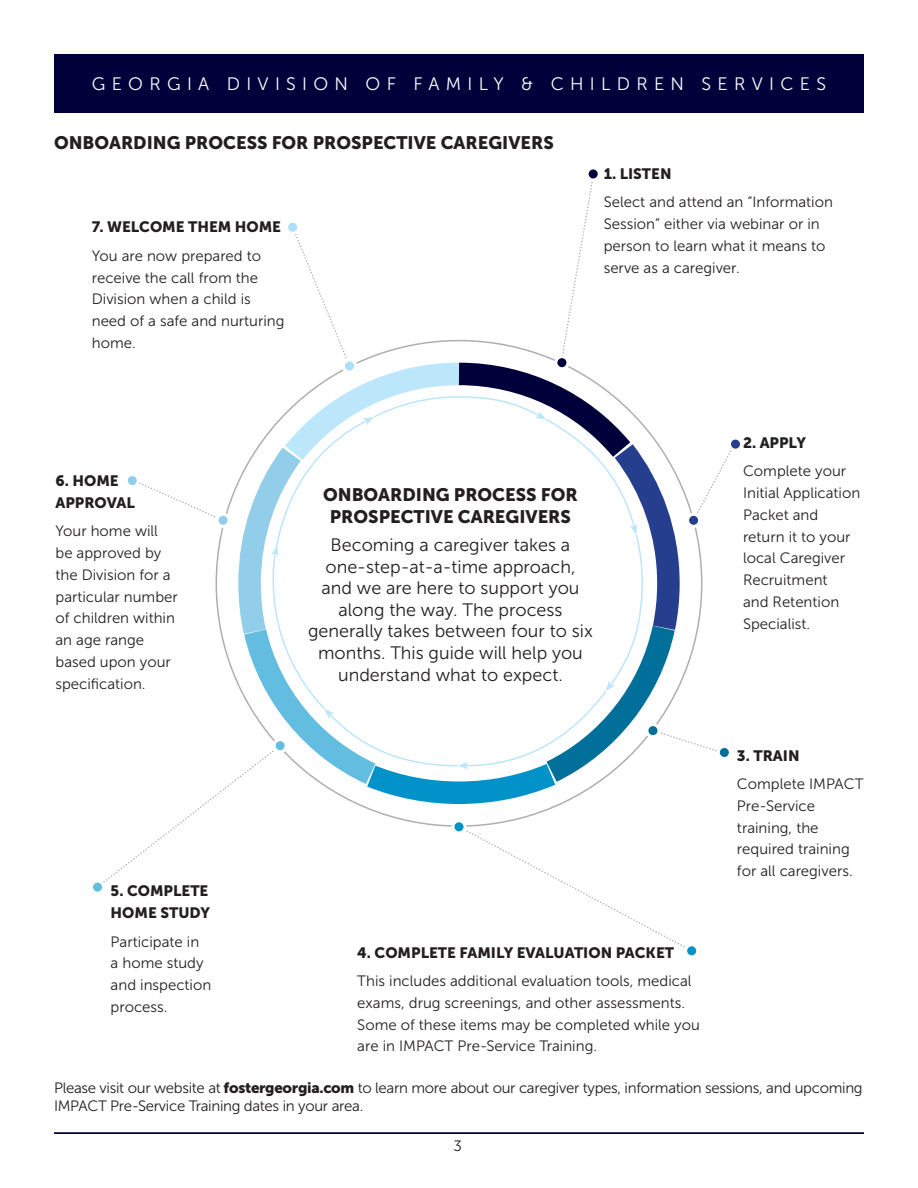
<style>
.page{position:relative;width:918px;height:1188px;background:#fff}
.page>*{position:absolute;margin:0;border:0;box-sizing:border-box;transform-origin:0 0}
.t1{font:18px/21.6px "Museo Sans 300";color:#231f20;text-align:center}
.t2{font:18px/21.6px "Museo Sans 900";color:#231f20;text-align:center}
.t3{font:18px "Museo Sans 300";letter-spacing:.35em;color:#fff}
.t4{font:15px/21.8px "Museo Sans 300";color:#231f20}
.t5{font:15px/18px "Museo Sans 300";letter-spacing:-.02em;color:#231f20}
.t6{font:15px/21.8px "Museo Sans 900";color:#231f20}
.s1{font-family:"Museo Sans 900"}
</style>
<div class="page">
<hr style="left:54px;top:1132px;width:810px;height:2px;background:#00003b">
<div style="left:54px;top:54px;width:810px;height:58px;background:#00003b"></div>
<div style="left:587px;top:168px;width:12px;height:12px;background:#00003b;border-radius:50%"></div>
<div style="left:586px;top:166px;width:15px;height:16px;border:3px solid #fff;border-radius:50%"></div>
<div style="left:729px;top:438px;width:13px;height:12px;background:#253f8e;border-radius:50%"></div>
<div style="left:728px;top:437px;width:15px;height:15px;border:3px solid #fff;border-radius:50%"></div>
<div style="left:686px;top:945px;width:12px;height:12px;background:#0092c8;border-radius:50%"></div>
<div style="left:684px;top:943px;width:15px;height:15px;border:3px solid #fff;border-radius:50%"></div>
<div style="left:91px;top:881px;width:13px;height:12px;background:#62bde0;border-radius:50%"></div>
<div style="left:90px;top:880px;width:15px;height:15px;border:3px solid #fff;border-radius:50%"></div>
<svg style="left:97px;top:175px;width:639px;height:777px"></svg>
<p class="t3" style="left:92px;top:74px;width:736px">GEORGIA DIVISION OF FAMILY &amp; CHILDREN SERVICES</p>
<p class="t2" style="left:54px;top:131px;width:501px">ONBOARDING PROCESS FOR PROSPECTIVE CAREGIVERS</p>
<p class="t6" style="left:92px;top:216px;width:191px">7. WELCOME THEM HOME</p>
<p class="t4" style="left:92px;top:245px;width:194px">You are now prepared to receive the call from the<br>Division when a child is need of a safe and nurturing home.</p>
<p class="t6" style="left:604px;top:163px;width:69px">1. LISTEN</p>
<p class="t4" style="left:604px;top:191px;width:231px">Select and attend an “Information<br>Session” either via webinar or in person to learn what it means to serve as a caregiver.</p>
<p class="t6" style="left:56px;top:470px;width:81px">6. HOME<br>APPROVAL</p>
<p class="t4" style="left:56px;top:520px;width:124px">Your home will be approved by the Division for a particular number of children within an age range based upon your specification.</p>
<p class="t2" style="left:323px;top:484px;width:256px">ONBOARDING PROCESS FOR<br>PROSPECTIVE CAREGIVERS</p>
<p class="t1" style="left:308px;top:534px;width:286px">Becoming a caregiver takes a one-step-at-a-time approach, and we are here to support you along the way. The process generally takes between four to six months. This guide will help you understand what to expect.</p>
<p class="t6" style="left:743px;top:432px;width:64px">2. APPLY</p>
<p class="t4" style="left:743px;top:460px;width:119px">Complete your<br>Initial Application<br>Packet and return it to your local Caregiver<br>Recruitment<br>and Retention<br>Specialist.</p>
<p class="t6" style="left:737px;top:745px;width:64px">3. TRAIN</p>
<p class="t4" style="left:737px;top:773px;width:128px">Complete IMPACT<br>Pre-Service training, the required training for all caregivers.</p>
<p class="t6" style="left:111px;top:880px;width:101px">5. COMPLETE<br>HOME STUDY</p>
<p class="t4" style="left:111px;top:931px;width:102px">Participate in<br>a home study and inspection process.</p>
<p class="t6" style="left:357px;top:941px;width:318px">4. COMPLETE FAMILY EVALUATION PACKET</p>
<p class="t4" style="left:357px;top:970px;width:344px">This includes additional evaluation tools, medical exams, drug screenings, and other assessments.<br>Some of these items may be completed while you are in IMPACT Pre-Service Training.</p>
<p class="t5" style="left:54px;top:1079px;width:810px">Please visit our website at <span class="s1">fostergeorgia.com</span> to learn more about our caregiver types, information sessions, and upcoming<br>IMPACT Pre-Service Training dates in your area.</p>
<p class="t4" style="left:454px;top:1135px;width:10px">3</p>
</div>
